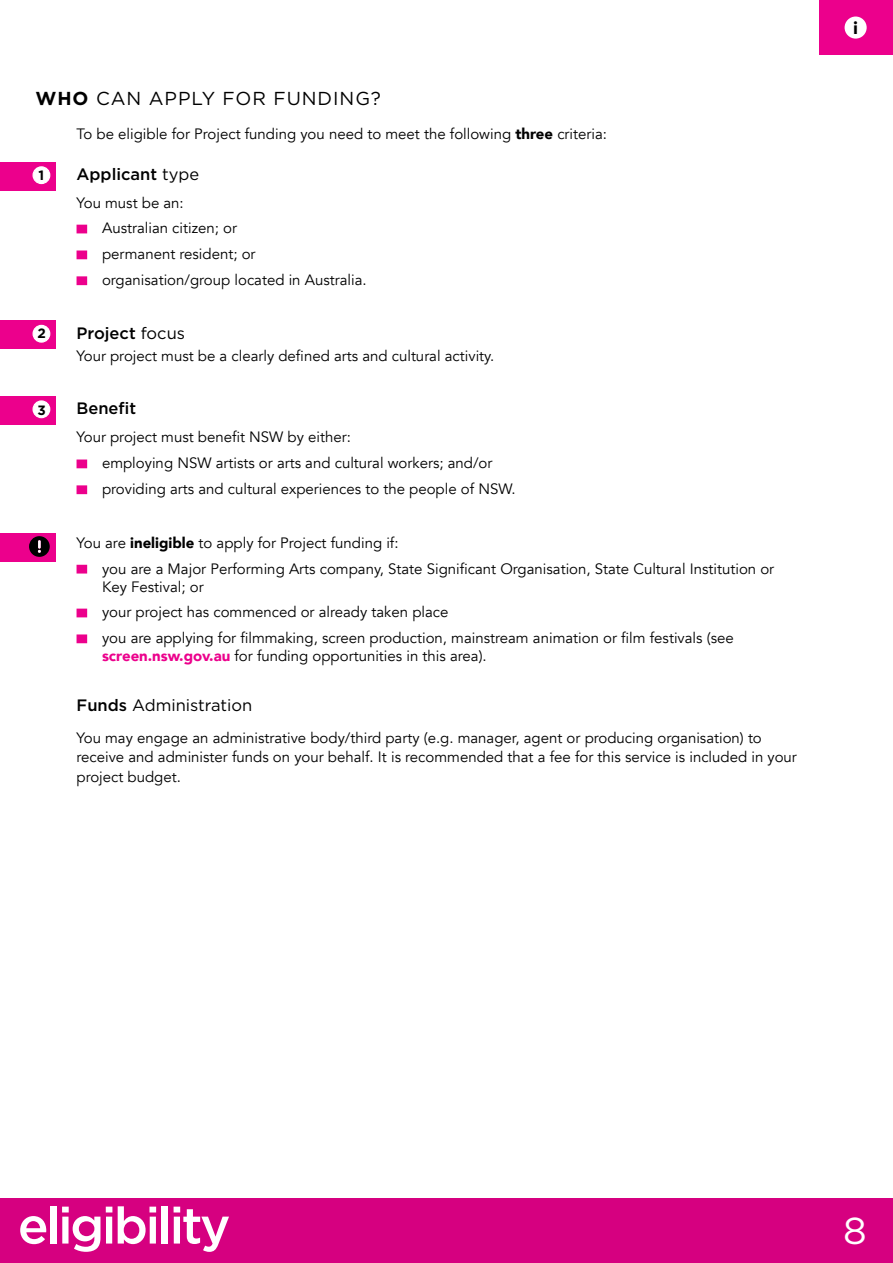
<style>
.page{position:relative;width:893px;height:1263px;background:#fff}
.page>*{position:absolute;margin:0;border:0;box-sizing:border-box;transform-origin:0 0}
.t1{font:500 51px "Gotham";letter-spacing:-.05em;color:#fff}
.t2{font:37.5px "Gotham";color:#fff}
.t3{font:18.75px "Gotham";letter-spacing:.05em;color:#000}
.t4{font:900 17.25px "Circular Std";color:#000}
.t5{font:500 16.5px "Gotham";color:#000}
.t6{font:16.5px "Gotham";color:#000}
.t7{font:15px/25.8px "Avenir";color:#000}
.t8{font:700 13.5px "Gotham";color:#000}
.s1{font-weight:700}
.s2{font-weight:900}
.s3{font-weight:400}
.s4{font-weight:900;color:#ec008c}
.s5{font-weight:500}
</style>
<div class="page">
<div style="left:0;top:1198px;width:893px;height:65px;background:#d60080"></div>
<div style="left:819px;top:1px;width:74px;height:54px;background:#ec008c"></div>
<div style="left:845px;top:17px;width:22px;height:22px;background:#fff;border-radius:50%"></div>
<div style="left:0;top:162px;width:55px;height:28px;background:#ec008c"></div>
<div style="left:0;top:321px;width:55px;height:28px;background:#ec008c"></div>
<div style="left:0;top:396px;width:55px;height:28px;background:#ec008c"></div>
<div style="left:77px;top:225px;width:10px;height:8px;background:#ec008c"></div>
<div style="left:77px;top:250px;width:10px;height:9px;background:#ec008c"></div>
<div style="left:77px;top:276px;width:10px;height:9px;background:#ec008c"></div>
<div style="left:77px;top:459px;width:10px;height:9px;background:#ec008c"></div>
<div style="left:77px;top:485px;width:10px;height:9px;background:#ec008c"></div>
<div style="left:77px;top:565px;width:10px;height:8px;background:#ec008c"></div>
<div style="left:77px;top:609px;width:10px;height:8px;background:#ec008c"></div>
<div style="left:77px;top:634px;width:10px;height:9px;background:#ec008c"></div>
<div style="left:33px;top:167px;width:17px;height:17px;background:#fff;border-radius:50%"></div>
<div style="left:33px;top:166px;width:17px;height:18px;border:1px solid #fff;border-radius:50%"></div>
<div style="left:33px;top:325px;width:17px;height:17px;background:#fff;border-radius:50%"></div>
<div style="left:33px;top:325px;width:17px;height:18px;border:1px solid #fff;border-radius:50%"></div>
<div style="left:33px;top:401px;width:17px;height:17px;background:#fff;border-radius:50%"></div>
<div style="left:33px;top:400px;width:17px;height:18px;border:1px solid #fff;border-radius:50%"></div>
<div style="left:0;top:533px;width:55px;height:28px;background:#ec008c"></div>
<svg style="left:29px;top:536px;width:21px;height:21px"></svg>
<p class="t3" style="left:35px;top:87px;width:347px"><span class="s1">WHO</span> CAN APPLY FOR FUNDING?</p>
<p class="t8" style="left:38px;top:166px;width:7px">1</p>
<p class="t8" style="left:37px;top:324px;width:10px">2</p>
<p class="t8" style="left:37px;top:401px;width:10px">3</p>
<p class="t7" style="left:77px;top:121px;width:532px">To be eligible for Project funding you need to meet the following <span class="s2">three</span> criteria:</p>
<p class="t5" style="left:77px;top:163px;width:124px">Applicant <span class="s3">type</span></p>
<p class="t7" style="left:102px;top:190px;width:266px;text-indent:-25px">You must be an:<br>Australian citizen; or<br>permanent resident; or organisation/group located in Australia.</p>
<p class="t5" style="left:77px;top:322px;width:110px">Project <span class="s3">focus</span></p>
<p class="t7" style="left:77px;top:343px;width:419px">Your project must be a clearly defined arts and cultural activity.</p>
<p class="t5" style="left:77px;top:398px;width:61px">Benefit</p>
<p class="t7" style="left:102px;top:425px;width:415px;text-indent:-25px">Your project must benefit NSW by either:<br>employing NSW artists or arts and cultural workers; and/or providing arts and cultural experiences to the people of NSW.</p>
<p class="t7" style="left:102px;top:530px;width:674px;text-indent:-26px">You are <span class="s2">ineligible</span> to apply for Project funding if:<br>you are a Major Performing Arts company, State Significant Organisation, State Cultural Institution or</p>
<p class="t7" style="left:102px;top:574px;width:633px">Key Festival; or<br>your project has commenced or already taken place<br>you are applying for filmmaking, screen production, mainstream animation or film festivals (see</p>
<p class="t7" style="left:102px;top:643px;width:386px"><span class="s4">screen.nsw.gov.au</span> for funding opportunities in this area).</p>
<p class="t6" style="left:77px;top:694px;width:177px"><span class="s5">Funds</span> Administration</p>
<p class="t7" style="left:77px;top:728px;width:722px;line-height:19.5px">You may engage an administrative body/third party (e.g. manager, agent or producing organisation) to receive and administer funds on your behalf. It is recommended that a fee for this service is included in your project budget.</p>
<p class="t4" style="left:853px;top:17px;width:6px">i</p>
<h1 class="t1" style="left:18px;top:1192px;width:214px">eligibility</h1>
<h2 class="t2" style="left:843px;top:1206px;width:25px">8</h2>
</div>
